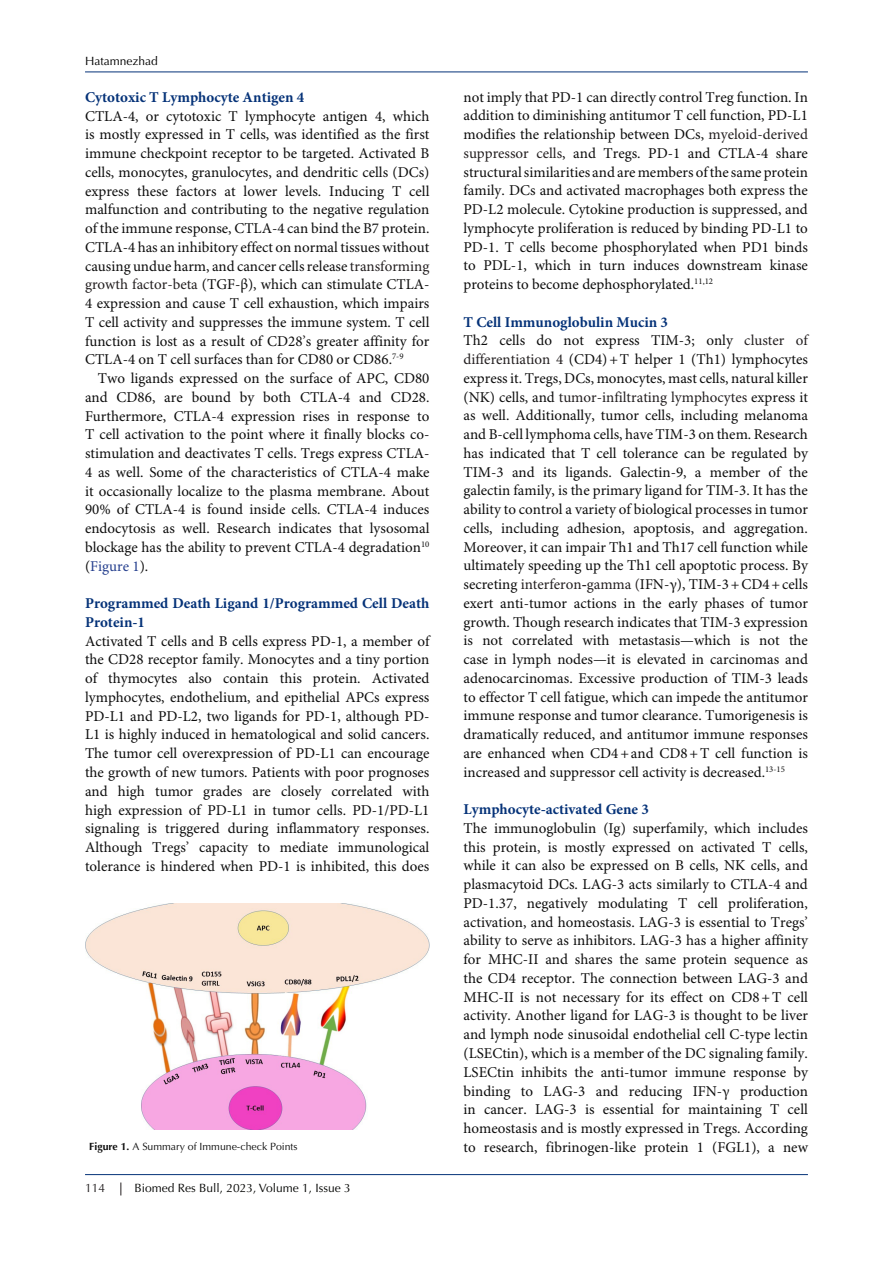
<style>
.page{position:relative;width:893px;height:1263px;background:#fff}
.page>*{position:absolute;margin:0;border:0;box-sizing:border-box;transform-origin:0 0}
.t1{font:15px/18.8px "Minion Pro";color:#0d0d0d;text-align:justify}
.t2{font:700 15px/18.8px "Minion Pro";color:#053278}
.t3{font:12px "Optima LT Std";color:#040503}
.t4{font:12px "Optima LT Std";color:#000}
.t5{font:12px "Optima LT Std";color:#231f20}
.t6{font:10.5px "Optima LT Std";color:#0d0d0d}
.s1{color:#231f20}
.s2{color:#253f8e}
.s3{font-weight:700;color:#053278}
.s4{font-family:"Times New Roman";color:#231f20}
.s5{font-weight:700}
</style>
<div class="page">
<hr style="left:85px;top:72px;width:723px;height:1px;background:#053278">
<hr style="left:85px;top:1174px;width:723px;height:1px;background:#053278">
<svg style="left:120px;top:1182px;width:1px;height:13px"></svg>
<img style="left:85px;top:903px;width:344px;height:227px">
<p class="t4" style="left:85px;top:54px;width:74px">Hatamnezhad</p>
<p class="t2" style="left:85px;top:88px;width:221px">Cytotoxic T Lymphocyte Antigen 4</p>
<p class="t1" style="left:85px;top:107px;width:346px">CTLA-4, or cytotoxic T lymphocyte antigen 4, which is mostly expressed in T cells, was identified as the first immune checkpoint receptor to be targeted. Activated B cells, monocytes, granulocytes, and dendritic cells (DCs) express these factors at lower levels. Inducing T cell malfunction and contributing to the negative regulation of the immune response, CTLA-4 can bind the B7 protein.<br>CTLA-4 has an inhibitory effect on normal tissues without causing undue harm, and cancer cells release <span class="s1">transforming growth factor-beta</span> (TGF-β), which can stimulate CTLA-4 expression and cause T cell exhaustion, which impairs T cell activity and suppresses the immune system. T cell function is lost as a result of CD28<span class="s1">’</span>s greater affinity for CTLA-4 on T cell surfaces than for CD80 or CD86.<sup>7-9</sup></p>
<p class="t1" style="left:85px;top:370px;width:346px;text-indent:13px">Two ligands expressed on the surface of APC, CD80 and CD86, are bound by both CTLA-4 and CD28.<br>Furthermore, CTLA-4 expression rises in response to T cell activation to the point where it finally blocks co&shy;stimulation and deactivates T cells. Tregs express CTLA-4 as well. Some of the characteristics of CTLA-4 make it occasionally localize to the plasma membrane. About 90% of CTLA-4 is found inside cells. CTLA-4 induces endocytosis as well. Research indicates that lysosomal blockage has the ability to prevent CTLA-4 degradation<sup>10 </sup>(<span class="s2">Figure 1</span>).</p>
<p class="t2" style="left:85px;top:594px;width:346px">Programmed Death Ligand 1/Programmed Cell Death<br>Protein-1</p>
<p class="t1" style="left:85px;top:632px;width:346px">Activated T cells and B cells express PD-1, a member of the CD28 receptor family. Monocytes and a tiny portion of thymocytes also contain this protein. Activated lymphocytes, endothelium, and epithelial APCs express PD-L1 and PD-L2, two ligands for PD-1, although PD-L1 is highly induced in hematological and solid cancers.<br>The tumor cell overexpression of PD-L1 can encourage the growth of new tumors. Patients with poor prognoses and high tumor grades are closely correlated with high expression of PD-L1 in tumor cells. PD-1/PD-L1 signaling is triggered during inflammatory responses.<br>Although Tregs<span class="s1">’</span> capacity to mediate immunological tolerance is hindered when PD-1 is inhibited, this does</p>
<p class="t1" style="left:463px;top:88px;width:346px">not imply that PD-1 can directly control Treg function. In addition to diminishing antitumor T cell function, PD-L1 modifies the relationship between DCs, <span class="s1">myeloid-derived suppressor cells</span>, and Tregs. PD-1 and CTLA-4 share structural similarities and are members of the same protein family. DCs and activated macrophages both express the PD-L2 molecule. Cytokine production is suppressed, and lymphocyte proliferation is reduced by binding PD-L1 to PD-1. T cells become phosphorylated when PD1 binds to PDL-1, which in turn induces downstream kinase proteins to become dephosphorylated.<sup>11,12</sup></p>
<p class="t1" style="left:463px;top:313px;width:346px;text-align:left"><span class="s3">T Cell Immunoglobulin Mucin 3<br></span>Th2 cells do not express TIM-3; only <span class="s1">cluster of differentiation 4</span> (CD4)+T helper 1 (Th1) lymphocytes express it. Tregs, DCs, monocytes, mast cells, natural killer (NK) cells, and <span class="s1">tumor-infiltrating lymphocytes</span> express it as well. Additionally, tumor cells, including melanoma and B-cell lymphoma cells, have TIM-3 on them. Research has indicated that T cell tolerance can be regulated by TIM-3 and its ligands. Galectin-9, a member of the galectin family, is the primary ligand for TIM-3. It has the ability to control a variety of biological processes in tumor cells, including adhesion, apoptosis, and aggregation.<br>Moreover, it can impair Th1 and Th17 cell function while ultimately speeding up the Th1 cell apoptotic process. By secreting <span class="s1">interferon</span><span class="s4">‐</span><span class="s1">gamma (</span>IFN-γ), TIM-3+CD4+cells exert anti-tumor actions in the early phases of tumor growth. Though research indicates that TIM-3 expression is not correlated with metastasis—which is not the case in lymph nodes—it is elevated in carcinomas and adenocarcinomas. Excessive production of TIM-3 leads to effector T cell fatigue, which can impede the antitumor immune response and tumor clearance. Tumorigenesis is dramatically reduced, and antitumor immune responses are enhanced when CD4+and CD8+T cell function is increased and suppressor cell activity is decreased.<sup>13-15</sup></p>
<p class="t2" style="left:463px;top:800px;width:187px">Lymphocyte-activated Gene 3</p>
<p class="t1" style="left:463px;top:819px;width:346px">The immunoglobulin (Ig) superfamily, which includes this protein, is mostly expressed on activated T cells, while it can also be expressed on B cells, NK cells, and plasmacytoid DCs. LAG-3 acts similarly to CTLA-4 and PD-1.37, negatively modulating T cell proliferation, activation, and homeostasis. LAG-3 is essential to Tregs<span class="s1">’ </span>ability to serve as inhibitors. LAG-3 has a higher affinity for MHC-II and shares the same protein sequence as the CD4 receptor. The connection between LAG-3 and MHC-II is not necessary for its effect on CD8+T cell activity. Another ligand for LAG-3 is thought to be liver and lymph node sinusoidal endothelial cell C-type lectin (LSECtin), which is a member of the DC signaling family.<br>LSECtin inhibits the anti-tumor immune response by binding to LAG-3 and reducing IFN-γ production in cancer. LAG-3 is essential for maintaining T cell homeostasis and is mostly expressed in Tregs. According</p>
<p class="t6" style="left:89px;top:1140px;width:210px"><span class="s5">Figure 1.</span> A Summary of Immune-check Points</p>
<p class="t1" style="left:463px;top:1138px;width:346px">to research, fibrinogen-like protein 1 (FGL1), a new</p>
<p class="t5" style="left:85px;top:1180px;width:22px">114</p>
<p class="t3" style="left:134px;top:1180px;width:218px">Biomed Res Bull, 2023, Volume 1, Issue 3</p>
</div>
